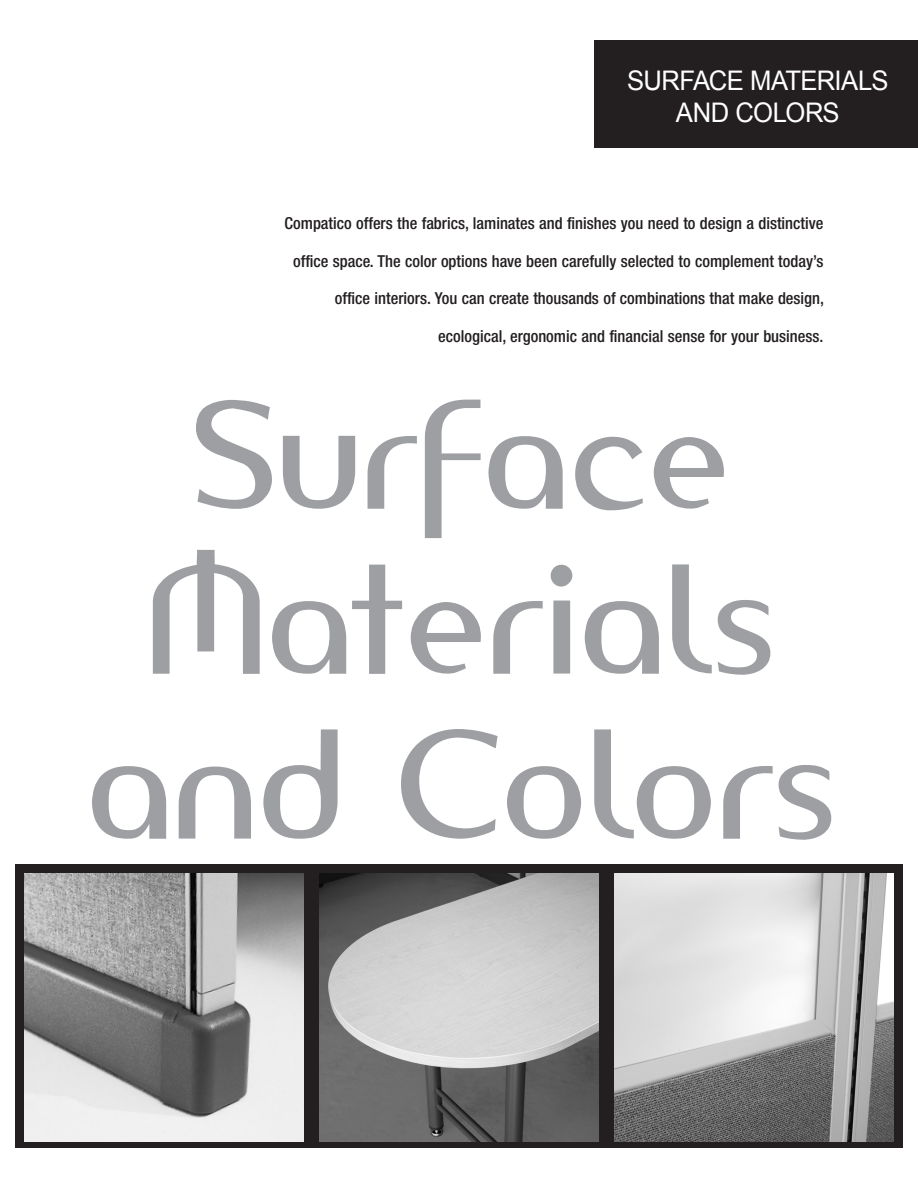
<style>
.page{position:relative;width:918px;height:1188px;background:#fff}
.page>*{position:absolute;margin:0;border:0;box-sizing:border-box;transform-origin:0 0}
.t1{font:145.5px/165px "Amerika Sans";color:#9d9fa2;text-align:center}
.t2{font:27px/32.4px "Arial";letter-spacing:-.025em;color:#fff;text-align:center;scale:.95 1}
.t3{font:500 condensed 16.5px "Helvetica Neue";color:#231f20}
</style>
<div class="page">
<div style="left:15px;top:864px;width:888px;height:284px;background:#231f20"></div>
<img style="left:24px;top:874px;width:280px;height:267px">
<img style="left:319px;top:874px;width:280px;height:267px">
<img style="left:614px;top:874px;width:280px;height:267px">
<div style="left:594px;top:40px;width:324px;height:108px;background:#231f20"></div>
<p class="t2" style="left:627px;top:65px;width:276px">SURFACE MATERIALS<br>AND COLORS</p>
<p class="t3" style="left:285px;top:214px;width:540px">Compatico offers the fabrics, laminates and finishes you need to design a distinctive</p>
<p class="t3" style="left:293px;top:251px;width:532px">office space. The color options have been carefully selected to complement today’s</p>
<p class="t3" style="left:335px;top:289px;width:491px">office interiors. You can create thousands of combinations that make design,</p>
<p class="t3" style="left:438px;top:326px;width:387px">ecological, ergonomic and financial sense for your business.</p>
<p class="t1" style="left:84px;top:373px;width:752px">Surface<br>Materials and Colors</p>
</div>
